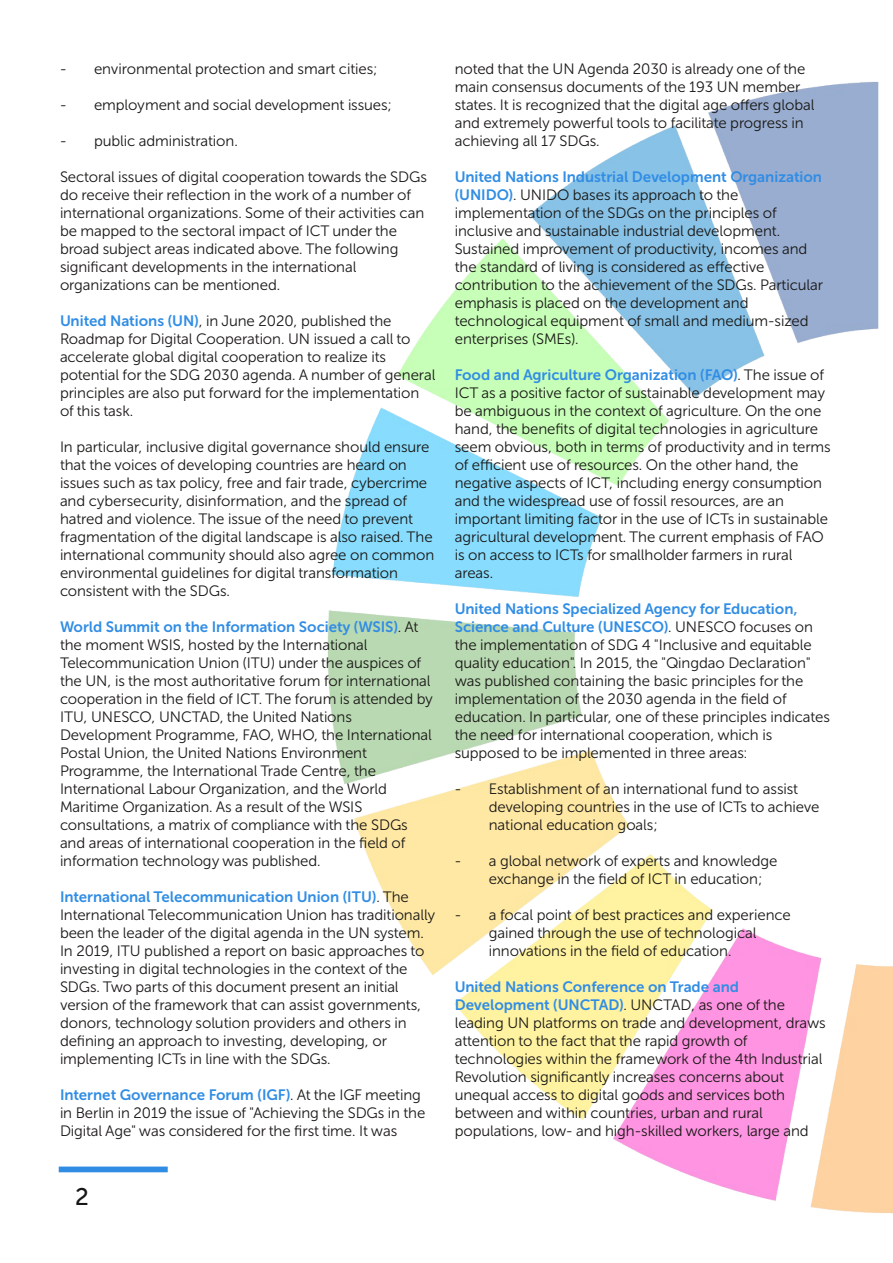
<style>
.page{position:relative;width:893px;height:1263px;background:#fff}
.page>*{position:absolute;margin:0;border:0;box-sizing:border-box;transform-origin:0 0}
.t1{font:24px "Museo Sans Cyrl 500";color:#181715}
.t2{font:15px/18px "Museo Sans Cyrl 300";letter-spacing:-.005em;color:#181715}
.t3{font:15px/18px "Museo Sans Cyrl 700";letter-spacing:-.005em;color:#318de4}
.s1{font-family:"Museo Sans Cyrl 700";color:#318de4}
.s2{font-family:"Museo Sans Cyrl 300";color:#181715}
</style>
<div class="page">
<div style="left:59px;top:1166px;width:109px;height:6px;background:#318de4"></div>
<img style="left:328px;top:82px;width:565px;height:1132px">
<p class="t2" style="left:60px;top:60px;width:319px">- environmental protection and smart cities;</p>
<p class="t2" style="left:60px;top:96px;width:333px">- employment and social development issues;</p>
<p class="t2" style="left:60px;top:132px;width:179px">- public administration.</p>
<p class="t2" style="left:60px;top:168px;width:368px">Sectoral issues of digital cooperation towards the SDGs do receive their reflection in the work of a number of international organizations. Some of their activities can be mapped to the sectoral impact of ICT under the broad subject areas indicated above. The following significant developments in the international organizations can be mentioned.</p>
<p class="t2" style="left:60px;top:312px;width:377px"><span class="s1">United Nations (UN)</span>, in June 2020, published the Roadmap for Digital Cooperation. UN issued a call to accelerate global digital cooperation to realize its potential for the SDG 2030 agenda. A number of general principles are also put forward for the implementation of this task.</p>
<p class="t2" style="left:60px;top:438px;width:376px">In particular, inclusive digital governance should ensure that the voices of developing countries are heard on issues such as tax policy, free and fair trade, cybercrime and cybersecurity, disinformation, and the spread of hatred and violence. The issue of the need to prevent fragmentation of the digital landscape is also raised. The international community should also agree on common environmental guidelines for digital transformation consistent with the SDGs.</p>
<p class="t3" style="left:60px;top:618px;width:360px">World Summit on the Information Society (WSIS)<span class="s2">. At</span></p>
<p class="t2" style="left:60px;top:636px;width:374px">the moment WSIS, hosted by the International Telecommunication Union (ITU) under the auspices of the UN, is the most authoritative forum for international cooperation in the field of ICT. The forum is attended by ITU, UNESCO, UNCTAD, the United Nations Development Programme, FAO, WHO, the International Postal Union, the United Nations Environment Programme, the International Trade Centre, the International Labour Organization, and the World Maritime Organization. As a result of the WSIS consultations, a matrix of compliance with the SDGs and areas of international cooperation in the field of information technology was published.</p>
<p class="t3" style="left:60px;top:888px;width:350px">International Telecommunication Union (ITU)<span class="s2">. The</span></p>
<p class="t2" style="left:60px;top:906px;width:377px">International Telecommunication Union has traditionally been the leader of the digital agenda in the UN system.<br>In 2019, ITU published a report on basic approaches to investing in digital technologies in the context of the SDGs. Two parts of this document present an initial version of the framework that can assist governments, donors, technology solution providers and others in defining an approach to investing, developing, or implementing ICTs in line with the SDGs.</p>
<p class="t3" style="left:60px;top:1086px;width:362px">Internet Governance Forum (IGF)<span class="s2">. At the IGF meeting</span></p>
<p class="t2" style="left:60px;top:1104px;width:367px">in Berlin in 2019 the issue of "Achieving the SDGs in the<br>Digital Age" was considered for the first time. It was</p>
<h1 class="t1" style="left:75px;top:1182px;width:15px">2</h1>
<p class="t2" style="left:455px;top:60px;width:361px">noted that the UN Agenda 2030 is already one of the main consensus documents of the 193 UN member states. It is recognized that the digital age offers global and extremely powerful tools to facilitate progress in achieving all 17 SDGs.</p>
<p class="t3" style="left:455px;top:168px;width:369px">United Nations Industrial Development Organization</p>
<p class="t2" style="left:455px;top:186px;width:370px"><span class="s1">(UNIDO)</span>. UNIDO bases its approach to the implementation of the SDGs on the principles of inclusive and sustainable industrial development.<br>Sustained improvement of productivity, incomes and the standard of living is considered as effective contribution to the achievement of the SDGs. Particular emphasis is placed on the development and technological equipment of small and medium-sized enterprises (SMEs).</p>
<p class="t3" style="left:455px;top:366px;width:371px">Food and Agriculture Organization (FAO)<span class="s2">. The issue of</span></p>
<p class="t2" style="left:455px;top:384px;width:378px">ICT as a positive factor of sustainable development may be ambiguous in the context of agriculture. On the one hand, the benefits of digital technologies in agriculture seem obvious, both in terms of productivity and in terms of efficient use of resources. On the other hand, the negative aspects of ICT, including energy consumption and the widespread use of fossil resources, are an important limiting factor in the use of ICTs in sustainable agricultural development. The current emphasis of FAO is on access to ICTs for smallholder farmers in rural areas.</p>
<p class="t3" style="left:455px;top:600px;width:360px">United Nations Specialized Agency for Education,<br>Science and Culture (UNESCO)<span class="s2">. UNESCO focuses on</span></p>
<p class="t2" style="left:455px;top:636px;width:377px">the implementation of SDG 4 "Inclusive and equitable quality education". In 2015, the "Qingdao Declaration" was published containing the basic principles for the implementation of the 2030 agenda in the field of education. In particular, one of these principles indicates the need for international cooperation, which is supposed to be implemented in three areas:</p>
<p class="t2" style="left:489px;top:780px;width:332px;text-indent:-34px">- Establishment of an international fund to assist developing countries in the use of ICTs to achieve national education goals;</p>
<p class="t2" style="left:489px;top:852px;width:290px;text-indent:-34px">- a global network of experts and knowledge exchange in the field of ICT in education;</p>
<p class="t2" style="left:489px;top:906px;width:303px;text-indent:-34px">- a focal point of best practices and experience gained through the use of technological innovations in the field of education.</p>
<p class="t3" style="left:455px;top:978px;width:332px">United Nations Conference on Trade and<br>Development (UNCTAD)<span class="s2">. UNCTAD, as one of the</span></p>
<p class="t2" style="left:455px;top:1014px;width:373px">leading UN platforms on trade and development, draws attention to the fact that the rapid growth of technologies within the framework of the 4th Industrial Revolution significantly increases concerns about unequal access to digital goods and services both between and within countries, urban and rural populations, low- and high-skilled workers, large and</p>
</div>
